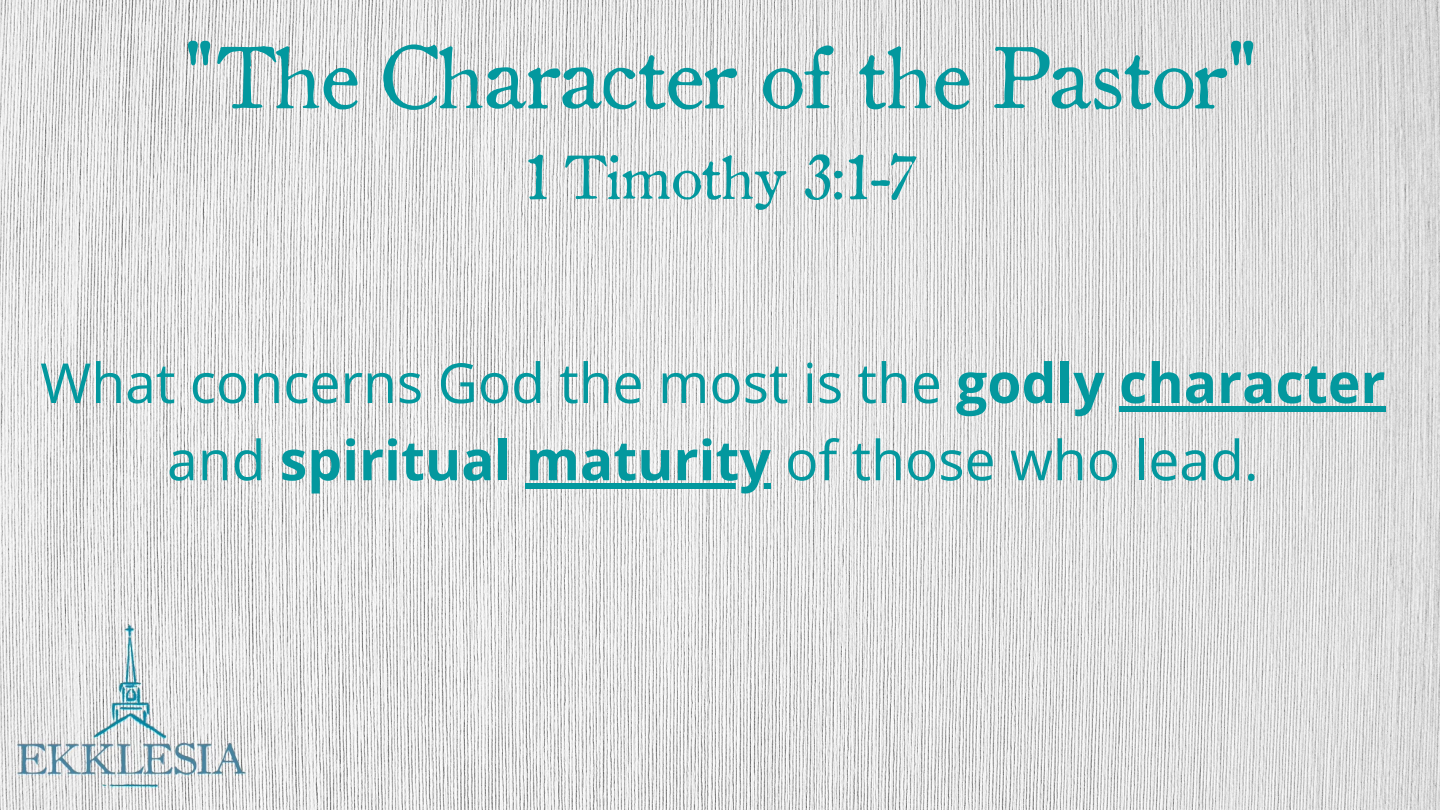
<style>
.page{position:relative;width:1440px;height:810px;background:#fff}
.page>*{position:absolute;margin:0;border:0;box-sizing:border-box;transform-origin:0 0}
.t1{font:85px "Old Style 1 HPLHS";color:#03989e}
.t2{font:60px "Old Style 1 HPLHS";color:#03989e}
.t3{font:55.2px/77.2px "Open Sans";color:#03989e;text-align:center}
.s1{font-weight:700}
</style>
<div class="page">
<img style="left:0;top:0;width:1440px;height:810px">
<div style="left:1119px;top:406px;width:266px;height:5px;background:#03989e"></div>
<div style="left:526px;top:483px;width:245px;height:5px;background:#03989e"></div>
<h1 class="t1" style="left:182px;top:14px;width:1077px">"The Character of the Pastor"</h1>
<p class="t2" style="left:525px;top:133px;width:391px">1 Timothy 3:1-7</p>
<p class="t3" style="left:40px;top:343px;width:1347px">What concerns God the most is the <span class="s1">godly character </span>and <span class="s1">spiritual maturity</span> of those who lead.</p>
</div>
